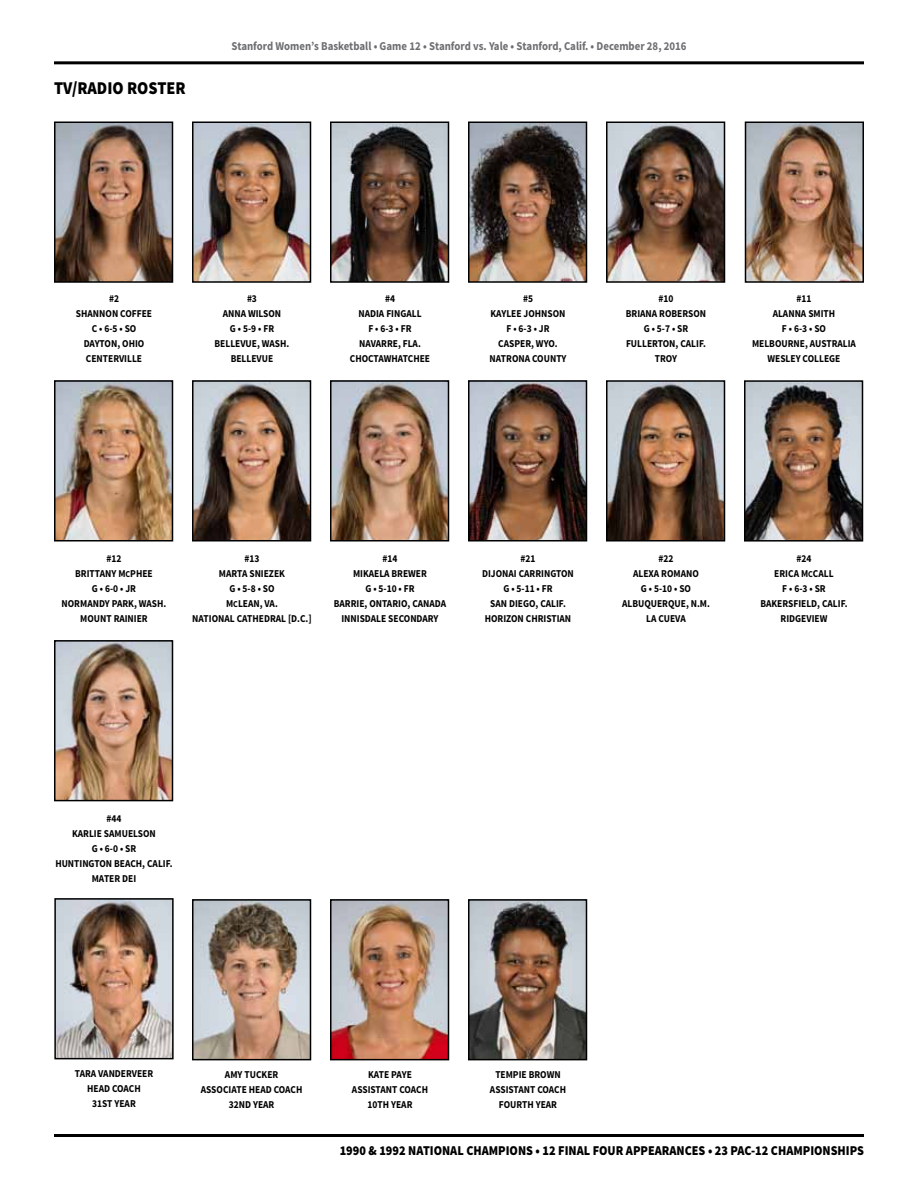
<style>
.page{position:relative;width:918px;height:1188px;background:#fff}
.page>*{position:absolute;margin:0;border:0;box-sizing:border-box;transform-origin:0 0}
.t1{font:900 18px "Source Sans Pro";color:#000;scale:.9 1}
.t2{font:900 13.5px "Source Sans Pro";color:#000;scale:.9 1}
.t3{font:700 12px "Source Sans Pro";color:#6d6e71;scale:.9 1}
.t4{font:700 10.5px/15px "Source Sans Pro";color:#000;scale:.9 1}
.s1{font-size:9px}
</style>
<div class="page">
<hr style="left:54px;top:1134px;width:810px;height:3px;background:#000">
<img style="left:57px;top:125px;width:113px;height:155px">
<div style="left:54px;top:122px;width:119px;height:161px;border:2px solid #000"></div>
<img style="left:195px;top:125px;width:113px;height:155px">
<div style="left:192px;top:122px;width:119px;height:161px;border:2px solid #000"></div>
<img style="left:333px;top:125px;width:113px;height:155px">
<div style="left:330px;top:122px;width:119px;height:161px;border:2px solid #000"></div>
<img style="left:471px;top:125px;width:113px;height:155px">
<div style="left:468px;top:122px;width:119px;height:161px;border:2px solid #000"></div>
<img style="left:609px;top:125px;width:113px;height:155px">
<div style="left:606px;top:122px;width:119px;height:161px;border:2px solid #000"></div>
<img style="left:748px;top:125px;width:113px;height:155px">
<div style="left:745px;top:122px;width:119px;height:161px;border:2px solid #000"></div>
<img style="left:57px;top:383px;width:113px;height:156px">
<div style="left:54px;top:380px;width:119px;height:162px;border:2px solid #000"></div>
<img style="left:195px;top:383px;width:113px;height:156px">
<div style="left:192px;top:380px;width:119px;height:162px;border:2px solid #000"></div>
<img style="left:333px;top:383px;width:113px;height:156px">
<div style="left:330px;top:380px;width:119px;height:162px;border:2px solid #000"></div>
<img style="left:471px;top:383px;width:113px;height:156px">
<div style="left:468px;top:380px;width:119px;height:162px;border:2px solid #000"></div>
<img style="left:609px;top:383px;width:113px;height:156px">
<div style="left:606px;top:380px;width:119px;height:162px;border:2px solid #000"></div>
<img style="left:195px;top:902px;width:113px;height:155px">
<div style="left:192px;top:899px;width:119px;height:161px;border:2px solid #000"></div>
<img style="left:333px;top:902px;width:113px;height:155px">
<div style="left:330px;top:899px;width:119px;height:161px;border:2px solid #000"></div>
<img style="left:471px;top:902px;width:113px;height:155px">
<div style="left:468px;top:899px;width:119px;height:161px;border:2px solid #000"></div>
<img style="left:57px;top:901px;width:114px;height:155px">
<div style="left:54px;top:898px;width:120px;height:161px;border:2px solid #000"></div>
<hr style="left:54px;top:61px;width:810px;height:3px;background:#000">
<img style="left:747px;top:383px;width:113px;height:156px">
<div style="left:744px;top:380px;width:119px;height:162px;border:2px solid #000"></div>
<img style="left:57px;top:643px;width:113px;height:155px">
<div style="left:54px;top:640px;width:119px;height:161px;border:2px solid #000"></div>
<h1 class="t1" style="left:54px;top:77px;width:146px">TV/RADIO ROSTER</h1>
<p class="t3" style="left:231px;top:38px;width:507px">STANFORD WOMEN’S BASKETBALL • GAME 12 • STANFORD VS. YALE • STANFORD, CALIF. • DECEMBER 28, 2016</p>
<p class="t4" style="left:109px;top:292px;width:13px">#2</p>
<p class="t4" style="left:76px;top:307px;width:14px">SHANNON</p>
<p class="t4" style="left:120px;top:307px;width:13px">COFFEE</p>
<p class="t4" style="left:92px;top:322px;width:51px">C • 6-5 • SO</p>
<p class="t4" style="left:84px;top:337px;width:14px">DAYTON</p>
<p class="t4" style="left:117px;top:337px;width:19px">, OHIO</p>
<p class="t4" style="left:86px;top:352px;width:13px">CENTERVILLE</p>
<p class="t4" style="left:247px;top:292px;width:13px">#3</p>
<p class="t4" style="left:230px;top:307px;width:51px;text-align:center">WILSON<br>G • 5-9 • FR</p>
<p class="t4" style="left:215px;top:337px;width:7px">BELLEVUE</p>
<p class="t4" style="left:257px;top:337px;width:37px">, WASH .</p>
<p class="t4" style="left:231px;top:352px;width:7px">BELLEVUE</p>
<p class="t4" style="left:223px;top:307px;width:14px">ANNA</p>
<p class="t4" style="left:385px;top:292px;width:13px">#4</p>
<p class="t4" style="left:358px;top:307px;width:14px">NADIA</p>
<p class="t4" style="left:386px;top:307px;width:12px">FINGALL</p>
<p class="t4" style="left:368px;top:322px;width:50px">F • 6-3 • FR</p>
<p class="t4" style="left:359px;top:337px;width:14px">NAVARRE</p>
<p class="t4" style="left:350px;top:337px;width:91px;text-indent:48px">, FLA.<br>CHOCTAWHATCHEE</p>
<p class="t4" style="left:523px;top:292px;width:13px">#5</p>
<p class="t4" style="left:490px;top:307px;width:13px">KAYLEE</p>
<p class="t4" style="left:524px;top:307px;width:14px">JOHNSON</p>
<p class="t4" style="left:506px;top:322px;width:49px">F • 6-3 • JR</p>
<p class="t4" style="left:498px;top:337px;width:14px">CASPER</p>
<p class="t4" style="left:531px;top:337px;width:31px">, WYO .</p>
<p class="t4" style="left:490px;top:352px;width:15px">NATRONA</p>
<p class="t4" style="left:532px;top:352px;width:14px">COUNTY</p>
<p class="t4" style="left:659px;top:292px;width:18px">#10</p>
<p class="t4" style="left:644px;top:307px;width:51px;text-indent:16px">ROBERSON<br>G • 5-7 • SR</p>
<p class="t4" style="left:626px;top:337px;width:13px">FULLERTON</p>
<p class="t4" style="left:676px;top:337px;width:35px">, CALIF.</p>
<p class="t4" style="left:655px;top:352px;width:13px">TROY</p>
<p class="t4" style="left:626px;top:307px;width:7px">BRIANA</p>
<p class="t4" style="left:797px;top:291px;width:18px">#11</p>
<p class="t4" style="left:773px;top:306px;width:14px">ALANNA</p>
<p class="t4" style="left:782px;top:306px;width:51px;text-indent:26px">SMITH<br>F • 6-3 • SO</p>
<p class="t4" style="left:752px;top:336px;width:34px">MELBOURNE</p>
<p class="t4" style="left:805px;top:336px;width:18px">, AUSTRALIA</p>
<p class="t4" style="left:768px;top:351px;width:16px">WESLEY</p>
<p class="t4" style="left:803px;top:351px;width:13px">COLLEGE</p>
<p class="t4" style="left:107px;top:552px;width:18px">#12</p>
<p class="t4" style="left:75px;top:567px;width:7px">BRITTANY</p>
<p class="t4" style="left:92px;top:567px;width:56px;text-indent:26px">M<span class="s1">C</span>PHEE<br>G • 6-0 • JR</p>
<p class="t4" style="left:62px;top:597px;width:15px">NORMANDY</p>
<p class="t4" style="left:112px;top:597px;width:62px">PARK, WASH .</p>
<p class="t4" style="left:80px;top:612px;width:16px">MOUNT</p>
<p class="t4" style="left:114px;top:612px;width:13px">RAINIER</p>
<p class="t4" style="left:245px;top:552px;width:18px">#13</p>
<p class="t4" style="left:219px;top:567px;width:15px">MARTA</p>
<p class="t4" style="left:226px;top:567px;width:59px;text-align:center">SNIEZEK<br>G • 5-8 • SO<br>M<span class="s1">C</span>LEAN, VA.</p>
<p class="t4" style="left:192px;top:612px;width:14px">NATIONAL</p>
<p class="t4" style="left:237px;top:612px;width:14px">CATHEDRAL</p>
<p class="t4" style="left:288px;top:612px;width:28px">[D.C.]</p>
<p class="t4" style="left:383px;top:552px;width:18px">#14</p>
<p class="t4" style="left:353px;top:567px;width:15px">MIKAELA</p>
<p class="t4" style="left:365px;top:567px;width:54px;text-indent:26px">BREWER<br>G • 5-10 • FR</p>
<p class="t4" style="left:334px;top:597px;width:7px">BARRIE</p>
<p class="t4" style="left:365px;top:597px;width:20px">, ONTARIO</p>
<p class="t4" style="left:408px;top:597px;width:19px">, CANADA</p>
<p class="t4" style="left:341px;top:612px;width:10px">INNISDALE</p>
<p class="t4" style="left:388px;top:612px;width:13px">SECONDARY</p>
<p class="t4" style="left:521px;top:552px;width:18px">#21</p>
<p class="t4" style="left:482px;top:567px;width:13px">DIJONAI</p>
<p class="t4" style="left:503px;top:567px;width:56px;text-indent:15px">CARRINGTON<br>G • 5-11 • FR</p>
<p class="t4" style="left:490px;top:597px;width:7px">SAN</p>
<p class="t4" style="left:509px;top:597px;width:7px">DIEGO</p>
<p class="t4" style="left:536px;top:597px;width:35px">, CALIF.</p>
<p class="t4" style="left:485px;top:612px;width:7px">HORIZON</p>
<p class="t4" style="left:526px;top:612px;width:7px">CHRISTIAN</p>
<p class="t4" style="left:659px;top:552px;width:18px">#22</p>
<p class="t4" style="left:633px;top:567px;width:46px">ALEXA ROMANO</p>
<p class="t4" style="left:641px;top:582px;width:57px">G • 5-10 • SO</p>
<p class="t4" style="left:622px;top:597px;width:99px">ALBUQUERQUE, N.M.</p>
<p class="t4" style="left:646px;top:612px;width:27px">LA CUEVA</p>
<p class="t4" style="left:797px;top:552px;width:18px">#24</p>
<p class="t4" style="left:774px;top:567px;width:13px">ERICA</p>
<p class="t4" style="left:782px;top:567px;width:50px;text-align:right">M<span class="s1">C</span>CALL<br>F • 6-3 • SR</p>
<p class="t4" style="left:760px;top:597px;width:7px">BAKERSFIELD</p>
<p class="t4" style="left:817px;top:597px;width:35px">, CALIF.</p>
<p class="t4" style="left:781px;top:612px;width:14px">RIDGEVIEW</p>
<p class="t4" style="left:107px;top:812px;width:18px">#44</p>
<p class="t4" style="left:92px;top:827px;width:51px;text-indent:12px">SAMUELSON<br>G • 6-0 • SR</p>
<p class="t4" style="left:55px;top:857px;width:15px">HUNTINGTON</p>
<p class="t4" style="left:114px;top:857px;width:7px">BEACH</p>
<p class="t4" style="left:142px;top:857px;width:35px">, CALIF.</p>
<p class="t4" style="left:92px;top:872px;width:15px">MATER</p>
<p class="t4" style="left:122px;top:872px;width:12px">DEI</p>
<p class="t4" style="left:72px;top:827px;width:13px">KARLIE</p>
<p class="t4" style="left:87px;top:1066px;width:45px;text-indent:-12px">TARA VAN DERVEER<br>HEAD</p>
<p class="t4" style="left:92px;top:1081px;width:37px;text-align:right">COACH<br>31ST YEAR</p>
<p class="t4" style="left:201px;top:1068px;width:94px;text-align:center">AMY TUCKER<br>ASSOCIATE HEAD COACH<br>32ND YEAR</p>
<p class="t4" style="left:495px;top:1068px;width:7px">TEMPIE</p>
<p class="t4" style="left:529px;top:1068px;width:15px">BROWN</p>
<p class="t4" style="left:368px;top:1068px;width:33px">KATE PAYE</p>
<p class="t4" style="left:352px;top:1083px;width:66px">ASSISTANT COACH</p>
<p class="t4" style="left:368px;top:1098px;width:39px">10TH YEAR</p>
<p class="t4" style="left:490px;top:1083px;width:66px">ASSISTANT COACH</p>
<p class="t4" style="left:499px;top:1098px;width:8px">FOURTH</p>
<p class="t4" style="left:536px;top:1098px;width:13px">YEAR</p>
<p class="t2" style="left:340px;top:1142px;width:584px">1990 &amp; 1992 NATIONAL CHAMPIONS • 12 FINAL FOUR APPEARANCES • 23 PAC-12 CHAMPIONSHIPS</p>
</div>
